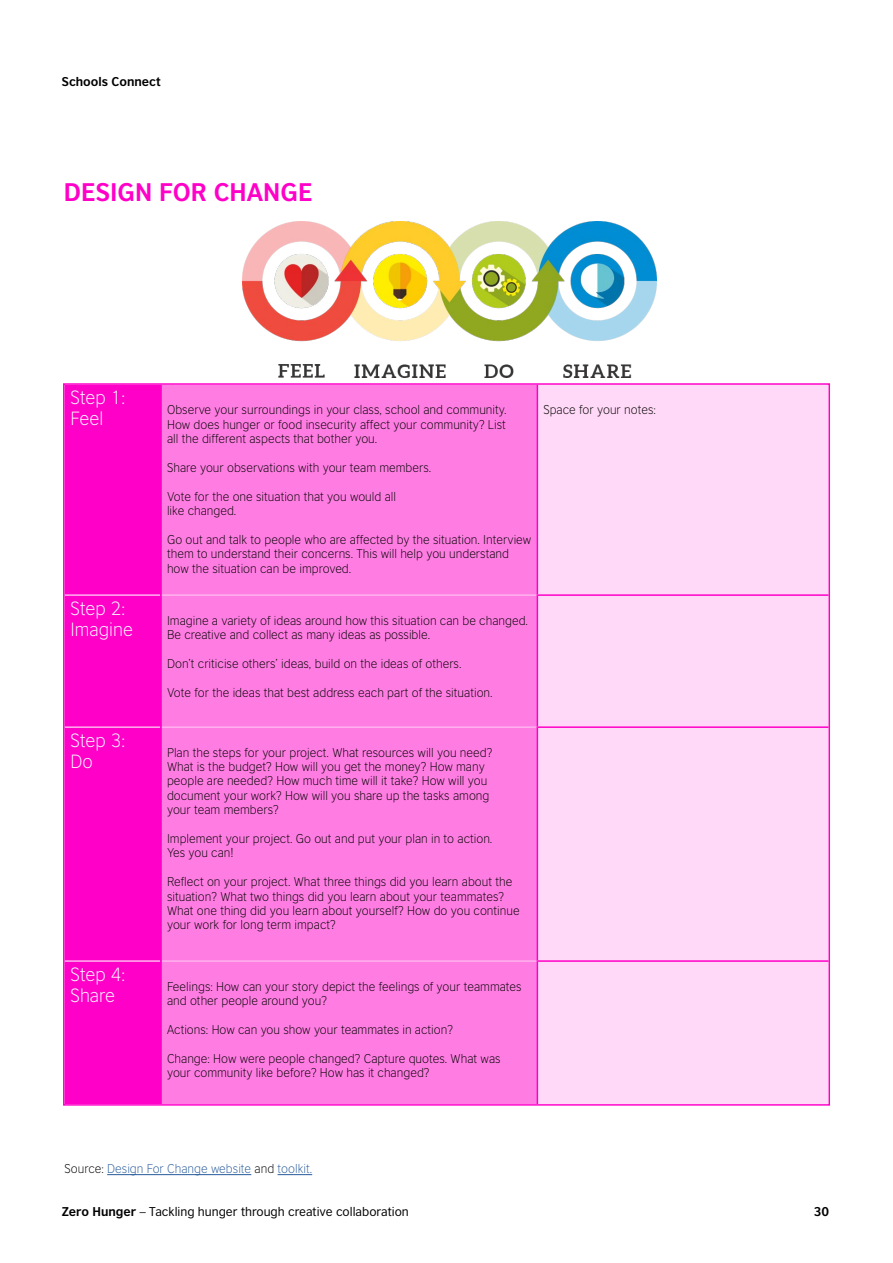
<style>
.page{position:relative;width:893px;height:1263px;background:#fff}
.page>*{position:absolute;margin:0;border:0;box-sizing:border-box;transform-origin:0 0}
.t1{font:700 24px "British Council Sans";color:#ff00c8}
.t2{font:300 18px/21px "British Council Sans";color:#fff}
.t3{font:300 12px/14.4px "British Council Sans";color:#000}
.t4{font:12px "British Council Sans";color:#000}
.t5{font:300 12px "British Council Sans";color:#275b9b}
.t6{font:700 12px "British Council Sans";color:#000}
.s1{color:#000}
.s2{font-weight:700}
</style>
<div class="page">
<div style="left:66px;top:386px;width:94px;height:717px;background:#ff00c8"></div>
<div style="left:162px;top:386px;width:375px;height:717px;background:#ff7de3"></div>
<div style="left:538px;top:386px;width:289px;height:717px;background:#ffd9f7"></div>
<hr style="left:65px;top:594px;width:95px;height:2px;background:#ffb3ee">
<hr style="left:162px;top:594px;width:375px;height:2px;background:#ffb3ee">
<hr style="left:65px;top:726px;width:95px;height:2px;background:#ffb3ee">
<hr style="left:162px;top:726px;width:375px;height:2px;background:#ffb3ee">
<hr style="left:65px;top:960px;width:95px;height:2px;background:#ffb3ee">
<hr style="left:162px;top:960px;width:375px;height:2px;background:#ffb3ee">
<hr style="left:160px;top:385px;width:2px;height:210px;background:#ff00c8">
<hr style="left:160px;top:595px;width:2px;height:132px;background:#ff00c8">
<hr style="left:160px;top:727px;width:2px;height:234px;background:#ff00c8">
<hr style="left:160px;top:961px;width:2px;height:143px;background:#ff00c8">
<hr style="left:537px;top:385px;width:1px;height:209px;background:#ff00c8">
<hr style="left:537px;top:594px;width:291px;height:2px;background:#ff00c8">
<hr style="left:537px;top:596px;width:1px;height:130px;background:#ff00c8">
<hr style="left:537px;top:726px;width:291px;height:2px;background:#ff00c8">
<hr style="left:537px;top:728px;width:1px;height:232px;background:#ff00c8">
<hr style="left:537px;top:960px;width:291px;height:2px;background:#ff00c8">
<hr style="left:537px;top:962px;width:1px;height:142px;background:#ff00c8">
<img style="left:243px;top:222px;width:413px;height:155px">
<hr style="left:107px;top:1174px;width:144px;height:1px;background:#275b9b">
<hr style="left:278px;top:1174px;width:34px;height:1px;background:#275b9b">
<p class="t6" style="left:62px;top:73px;width:100px">Schools Connect</p>
<h1 class="t1" style="left:64px;top:177px;width:251px">DESIGN FOR CHANGE</h1>
<h2 class="t2" style="left:71px;top:387px;width:56px">Step 1:<br>Feel</h2>
<h2 class="t2" style="left:71px;top:597px;width:64px">Step 2:<br>Imagine</h2>
<h2 class="t2" style="left:71px;top:729px;width:56px">Step 3:<br>Do</h2>
<h2 class="t2" style="left:71px;top:963px;width:56px">Step 4:<br>Share</h2>
<p class="t3" style="left:167px;top:402px;width:341px;text-align:justify">Observe your surroundings in your class, school and community.<br>How does hunger or food insecurity affect your community? List all the different aspects that bother you.</p>
<p class="t3" style="left:167px;top:460px;width:266px">Share your observations with your team members.</p>
<p class="t3" style="left:167px;top:489px;width:231px">Vote for the one situation that you would all like changed.</p>
<p class="t3" style="left:167px;top:532px;width:366px">Go out and talk to people who are affected by the situation. Interview them to understand their concerns. This will help you understand how the situation can be improved.</p>
<p class="t3" style="left:543px;top:402px;width:114px">Space for your notes:</p>
<p class="t3" style="left:167px;top:613px;width:362px">Imagine a variety of ideas around how this situation can be changed.<br>Be creative and collect as many ideas as possible.</p>
<p class="t3" style="left:167px;top:656px;width:296px">Don’t criticise others’ ideas, build on the ideas of others.</p>
<p class="t3" style="left:167px;top:685px;width:327px">Vote for the ideas that best address each part of the situation.</p>
<p class="t3" style="left:167px;top:745px;width:327px">Plan the steps for your project. What resources will you need?<br>What is the budget? How will you get the money? How many people are needed? How much time will it take? How will you document your work? How will you share up the tasks among your team members?</p>
<p class="t3" style="left:167px;top:831px;width:327px">Implement your project. Go out and put your plan in to action.<br>Yes you can!</p>
<p class="t3" style="left:167px;top:874px;width:354px">Reflect on your project. What three things did you learn about the situation? What two things did you learn about your teammates?<br>What one thing did you learn about yourself? How do you continue your work for long term impact?</p>
<p class="t3" style="left:167px;top:979px;width:356px">Feelings: How can your story depict the feelings of your teammates and other people around you?</p>
<p class="t3" style="left:167px;top:1022px;width:287px">Actions: How can you show your teammates in action?</p>
<p class="t3" style="left:167px;top:1051px;width:335px">Change: How were people changed? Capture quotes. What was your community like before? How has it changed?</p>
<p class="t5" style="left:65px;top:1161px;width:249px"><span class="s1">Source:</span> Design For Change website <span class="s1">and</span> toolkit.</p>
<p class="t4" style="left:62px;top:1204px;width:348px"><span class="s2">Zero Hunger</span> – Tackling hunger through creative collaboration</p>
<p class="t6" style="left:814px;top:1204px;width:17px">30</p>
</div>
